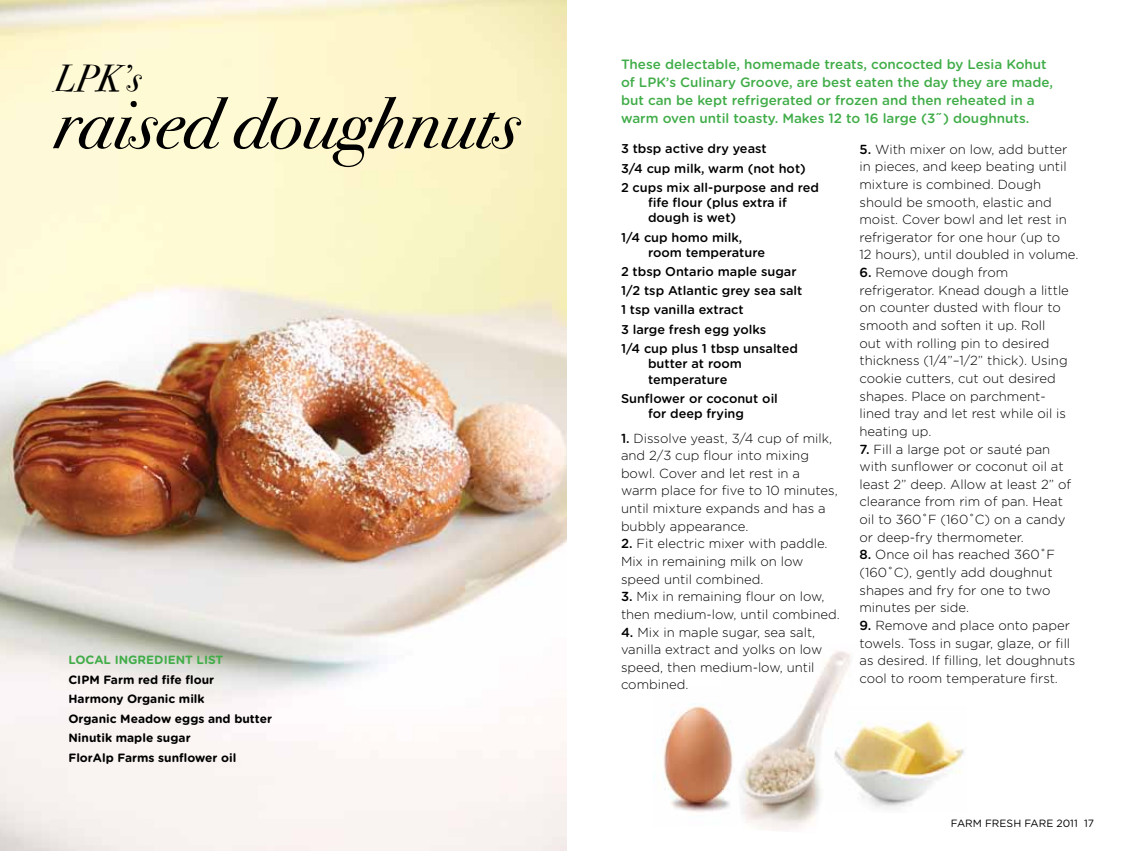
<style>
.page{position:relative;width:1134px;height:851px;background:#fff}
.page>*{position:absolute;margin:0;border:0;box-sizing:border-box;transform-origin:0 0}
.t1{font:72px "Bodoni Svty Two ITCTT Book Ita";color:#000}
.t2{font:37.5px "Bodoni Svty Two ITCTT Book Ita";color:#000}
.t3{font:500 13.5px/18px "Gotham Rounded";color:#41ad49}
.t4{font:300 13.2px/17.7px "Gotham Rounded";color:#000}
.t5{font:500 12.75px/19.2px "Gotham Rounded";color:#000}
.t6{font:700 12px/19.5px "Gotham Rounded";color:#000}
.t7{font:700 12px "Gotham Rounded";color:#41ad49}
.t8{font:10.5px "Gotham Rounded";color:#000}
.s1{font-weight:500}
</style>
<div class="page">
<img style="left:0;top:0;width:567px;height:850px">
<img style="left:862px;top:720px;width:102px;height:88px">
<img style="left:653px;top:706px;width:59px;height:106px">
<img style="left:712px;top:651px;width:150px;height:180px">
<h2 class="t2" style="left:54px;top:45px;width:88px">LPK’s</h2>
<p class="t3" style="left:621px;top:55px;width:434px">These delectable, homemade treats, concocted by Lesia Kohut of LPK’s Culinary Groove, are best eaten the day they are made, but can be kept refrigerated or frozen and then reheated in a warm oven until toasty. Makes 12 to 16 large (3˝) doughnuts.</p>
<p class="t5" style="left:621px;top:139px;width:200px">3 tbsp active dry yeast<br>3/4 cup milk, warm (not hot)<br>2 cups mix all-purpose and red</p>
<p class="t5" style="left:648px;top:194px;width:141px;line-height:15.5px">fife flour (plus extra if dough is wet)</p>
<p class="t5" style="left:648px;top:229px;width:119px;line-height:15.5px;text-indent:-27px">1/4 cup homo milk, room temperature</p>
<p class="t5" style="left:621px;top:261px;width:183px">2 tbsp Ontario maple sugar<br>1/2 tsp Atlantic grey sea salt<br>1 tsp vanilla extract<br>3 large fresh egg yolks<br>1/4 cup plus 1 tbsp unsalted</p>
<p class="t5" style="left:648px;top:355px;width:95px;line-height:15.5px">butter at room temperature</p>
<p class="t5" style="left:621px;top:390px;width:158px;line-height:15.5px;text-align:center">Sunflower or coconut oil for deep frying</p>
<p class="t4" style="left:621px;top:428px;width:218px"><span class="s1">1.</span> Dissolve yeast, 3/4 cup of milk, and 2/3 cup flour into mixing bowl. Cover and let rest in a warm place for five to 10 minutes, until mixture expands and has a bubbly appearance.</p>
<p class="t4" style="left:621px;top:534px;width:208px"><span class="s1">2.</span> Fit electric mixer with paddle.<br>Mix in remaining milk on low speed until combined.</p>
<p class="t4" style="left:621px;top:587px;width:220px"><span class="s1">3.</span> Mix in remaining flour on low, then medium-low, until combined.</p>
<p class="t4" style="left:621px;top:622px;width:203px"><span class="s1">4.</span> Mix in maple sugar, sea salt, vanilla extract and yolks on low speed, then medium-low, until combined.</p>
<h1 class="t1" style="left:54px;top:61px;width:466px">raised doughnuts</h1>
<p class="t4" style="left:859px;top:139px;width:221px"><span class="s1">5.</span> With mixer on low, add butter in pieces, and keep beating until mixture is combined. Dough should be smooth, elastic and moist. Cover bowl and let rest in refrigerator for one hour (up to<br>12 hours), until doubled in volume.</p>
<p class="t4" style="left:859px;top:263px;width:211px"><span class="s1">6.</span> Remove dough from refrigerator. Knead dough a little on counter dusted with flour to smooth and soften it up. Roll out with rolling pin to desired thickness (1/4”–1/2” thick). Using cookie cutters, cut out desired shapes. Place on parchment&shy;lined tray and let rest while oil is heating up.</p>
<p class="t4" style="left:859px;top:439px;width:213px"><span class="s1">7.</span> Fill a large pot or sauté pan with sunflower or coconut oil at least 2” deep. Allow at least 2” of clearance from rim of pan. Heat oil to 360˚F (160˚C) on a candy or deep-fry thermometer.</p>
<p class="t4" style="left:859px;top:545px;width:197px"><span class="s1">8.</span> Once oil has reached 360˚F (160˚C), gently add doughnut shapes and fry for one to two minutes per side.</p>
<p class="t4" style="left:859px;top:615px;width:217px"><span class="s1">9.</span> Remove and place onto paper towels. Toss in sugar, glaze, or fill as desired. If filling, let doughnuts cool to room temperature first.</p>
<p class="t7" style="left:68px;top:651px;width:156px">LOCAL INGREDIENT LIST</p>
<p class="t6" style="left:68px;top:669px;width:205px">CIPM Farm red fife flour<br>Harmony Organic milk<br>Organic Meadow eggs and butter<br>Ninutik maple sugar<br>FlorAlp Farms sunflower oil</p>
<p class="t8" style="left:951px;top:815px;width:49px">FARM FRES</p>
<p class="t8" style="left:1013px;top:815px;width:26px">H FARE</p>
<p class="t8" style="left:1057px;top:815px;width:39px">2011 17</p>
</div>
